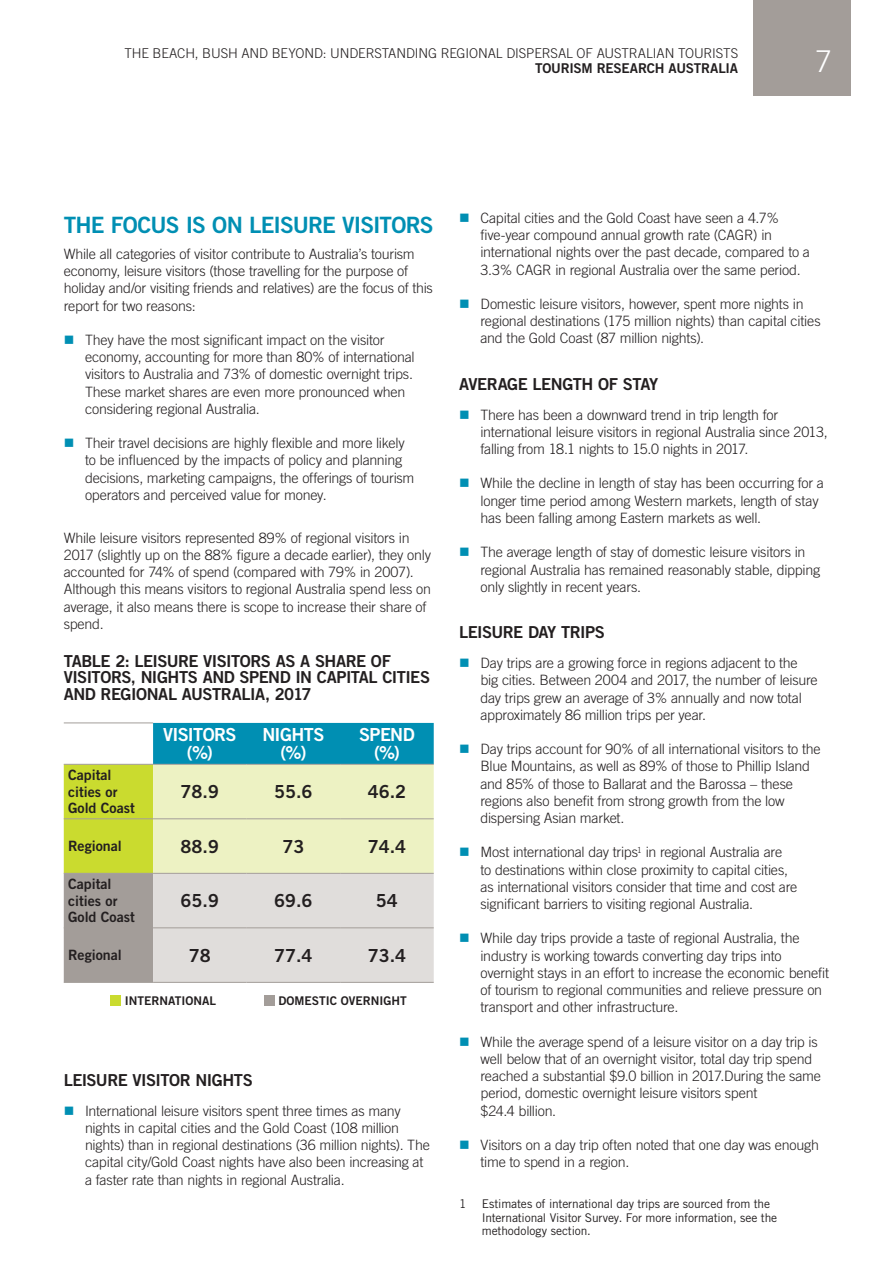
<style>
.page{position:relative;width:893px;height:1263px;background:#fff}
.page>*{position:absolute;margin:0;border:0;box-sizing:border-box;transform-origin:0 0}
.t1{font:300 30px "Trade Gothic LT Std";color:#fff}
.t2{font:22.5px "Trade Gothic LT Std Bd 2";letter-spacing:-.04em;color:#008fb3}
.Table_text{font:18px "Trade Gothic LT Std Bd 2";color:#231f20}
.Table_head{font:18px/17.2px "Trade Gothic LT Std Bd 2";letter-spacing:-.035em;color:#fff;text-align:center}
.t3{font:16.5px/16.5px "Trade Gothic LT Std Bd 2";letter-spacing:-.03em;color:#231f20}
.Body9_5pt{font:300 14.25px/17.2px "Trade Gothic LT Std";letter-spacing:-.015em;color:#231f20}
.Table_text-2{font:14.25px/16.4px "Trade Gothic LT Std Bd 2";color:#231f20}
.t4{font:300 13.5px "Trade Gothic LT Std";letter-spacing:-.01em;color:#231f20}
.t5{font:13.5px "Trade Gothic LT Std Bd 2";letter-spacing:-.015em;color:#231f20}
.footnote{font:12px/13.5px "Trade Gothic LT Std";letter-spacing:-.01em;color:#231f20}
.t6{font:12px "Trade Gothic LT Std Bd 2";color:#231f20}
.s1{color:#008fb3}
</style>
<div class="page">
<div style="left:753px;top:0;width:97px;height:96px;background:#a39d99"></div>
<svg style="left:64px;top:723px;width:370px;height:259px;background:#c1d4b7"></svg>
<hr style="left:64px;top:764px;width:89px;height:1px;background:#a39d99">
<hr style="left:153px;top:764px;width:94px;height:1px;background:#a39d99">
<hr style="left:247px;top:764px;width:93px;height:1px;background:#a39d99">
<hr style="left:340px;top:764px;width:94px;height:1px;background:#a39d99">
<hr style="left:64px;top:818px;width:89px;height:1px;background:#a39d99">
<hr style="left:64px;top:873px;width:89px;height:1px;background:#a39d99">
<hr style="left:64px;top:927px;width:89px;height:1px;background:#a39d99">
<hr style="left:153px;top:818px;width:94px;height:1px;background:#a39d99">
<hr style="left:247px;top:818px;width:93px;height:1px;background:#a39d99">
<hr style="left:340px;top:818px;width:94px;height:1px;background:#a39d99">
<hr style="left:64px;top:982px;width:89px;height:1px;background:#a39d99">
<hr style="left:153px;top:873px;width:94px;height:1px;background:#a39d99">
<hr style="left:247px;top:873px;width:93px;height:1px;background:#a39d99">
<hr style="left:340px;top:873px;width:94px;height:1px;background:#a39d99">
<hr style="left:153px;top:927px;width:94px;height:1px;background:#a39d99">
<hr style="left:247px;top:927px;width:93px;height:1px;background:#a39d99">
<hr style="left:340px;top:927px;width:94px;height:1px;background:#a39d99">
<hr style="left:153px;top:982px;width:94px;height:1px;background:#a39d99">
<hr style="left:247px;top:982px;width:93px;height:1px;background:#a39d99">
<hr style="left:340px;top:982px;width:94px;height:1px;background:#a39d99">
<hr style="left:64px;top:723px;width:89px;height:1px;background:#a39d99">
<div style="left:264px;top:995px;width:11px;height:11px;background:#a39d99"></div>
<div style="left:111px;top:995px;width:10px;height:11px;background:#cadb2f"></div>
<p class="t4" style="left:124px;top:45px;width:615px">THE BEACH, BUSH AND BEYOND: UNDERSTANDING REGIONAL DISPERSAL OF AUSTRALIAN TOURISTS</p>
<p class="t5" style="left:535px;top:59px;width:205px">TOURISM RESEARCH AUSTRALIA</p>
<h1 class="t1" style="left:815px;top:43px;width:18px">7</h1>
<h3 class="t2" style="left:64px;top:211px;width:371px">THE FOCUS IS ON LEISURE VISITORS</h3>
<p class="Body9_5pt" style="left:64px;top:245px;width:371px">While all categories of visitor contribute to Australia’s tourism economy, leisure visitors (those travelling for the purpose of holiday and/or visiting friends and relatives) are the focus of this report for two reasons:</p>
<p class="Body9_5pt" style="left:85px;top:331px;width:331px;text-indent:-21px"><span class="s1">■</span> They have the most significant impact on the visitor economy, accounting for more than 80% of international visitors to Australia and 73% of domestic overnight trips.<br>These market shares are even more pronounced when considering regional Australia.</p>
<p class="Body9_5pt" style="left:85px;top:434px;width:331px;text-indent:-21px"><span class="s1">■</span> Their travel decisions are highly flexible and more likely to be influenced by the impacts of policy and planning decisions, marketing campaigns, the offerings of tourism operators and perceived value for money.</p>
<p class="Body9_5pt" style="left:64px;top:529px;width:369px">While leisure visitors represented 89% of regional visitors in 2017 (slightly up on the 88% figure a decade earlier), they only accounted for 74% of spend (compared with 79% in 2007).<br>Although this means visitors to regional Australia spend less on average, it also means there is scope to increase their share of spend.</p>
<h4 class="t3" style="left:64px;top:652px;width:368px">TABLE 2: LEISURE VISITORS AS A SHARE OF<br>VISITORS, NIGHTS AND SPEND IN CAPITAL CITIES<br>AND REGIONAL AUSTRALIA, 2017</h4>
<p class="Table_head" style="left:163px;top:726px;width:75px">VISITORS (%)</p>
<p class="Table_head" style="left:262px;top:726px;width:64px">NIGHTS (%)</p>
<p class="Table_head" style="left:359px;top:726px;width:57px">SPEND (%)</p>
<p class="Table_text-2" style="left:68px;top:767px;width:68px">Capital cities or<br>Gold Coast</p>
<p class="Table_text" style="left:181px;top:780px;width:40px">78.9</p>
<p class="Table_text" style="left:274px;top:780px;width:40px">55.6</p>
<p class="Table_text" style="left:368px;top:780px;width:40px">46.2</p>
<p class="Table_text-2" style="left:68px;top:838px;width:55px">Regional</p>
<p class="Table_text" style="left:181px;top:835px;width:40px">88.9</p>
<p class="Table_text" style="left:282px;top:835px;width:23px">73</p>
<p class="Table_text" style="left:368px;top:835px;width:40px">74.4</p>
<p class="Table_text-2" style="left:68px;top:876px;width:68px">Capital cities or<br>Gold Coast</p>
<p class="Table_text" style="left:181px;top:889px;width:40px">65.9</p>
<p class="Table_text" style="left:274px;top:889px;width:40px">69.6</p>
<p class="Table_text" style="left:376px;top:889px;width:23px">54</p>
<p class="Table_text-2" style="left:68px;top:947px;width:55px">Regional</p>
<p class="Table_text" style="left:189px;top:944px;width:23px">78</p>
<p class="Table_text" style="left:274px;top:944px;width:40px">77.4</p>
<p class="Table_text" style="left:368px;top:944px;width:40px">73.4</p>
<p class="t6" style="left:125px;top:993px;width:93px">INTERNATIONAL</p>
<p class="t6" style="left:278px;top:993px;width:130px">DOMESTIC OVERNIGHT</p>
<h4 class="t3" style="left:64px;top:1071px;width:191px">LEISURE VISITOR NIGHTS</h4>
<p class="Body9_5pt" style="left:85px;top:1102px;width:346px;text-indent:-21px"><span class="s1">■</span> International leisure visitors spent three times as many nights in capital cities and the Gold Coast (108 million nights) than in regional destinations (36 million nights). The capital city/Gold Coast nights have also been increasing at a faster rate than nights in regional Australia.</p>
<p class="Body9_5pt" style="left:480px;top:209px;width:331px;text-indent:-21px"><span class="s1">■</span> Capital cities and the Gold Coast have seen a 4.7% five-year compound annual growth rate (CAGR) in international nights over the past decade, compared to a 3.3% CAGR in regional Australia over the same period.</p>
<p class="Body9_5pt" style="left:480px;top:295px;width:342px;text-indent:-21px"><span class="s1">■</span> Domestic leisure visitors, however, spent more nights in regional destinations (175 million nights) than capital cities and the Gold Coast (87 million nights).</p>
<h4 class="t3" style="left:459px;top:375px;width:201px">AVERAGE LENGTH OF STAY</h4>
<p class="Body9_5pt" style="left:480px;top:406px;width:349px;text-indent:-21px"><span class="s1">■</span> There has been a downward trend in trip length for international leisure visitors in regional Australia since 2013, falling from 18.1 nights to 15.0 nights in 2017.</p>
<p class="Body9_5pt" style="left:480px;top:475px;width:345px;text-indent:-21px"><span class="s1">■</span> While the decline in length of stay has been occurring for a longer time period among Western markets, length of stay has been falling among Eastern markets as well.</p>
<p class="Body9_5pt" style="left:480px;top:543px;width:341px;text-indent:-21px"><span class="s1">■</span> The average length of stay of domestic leisure visitors in regional Australia has remained reasonably stable, dipping only slightly in recent years.</p>
<h4 class="t3" style="left:459px;top:624px;width:147px">LEISURE DAY TRIPS</h4>
<p class="Body9_5pt" style="left:480px;top:654px;width:339px;text-indent:-21px"><span class="s1">■</span> Day trips are a growing force in regions adjacent to the big cities. Between 2004 and 2017, the number of leisure day trips grew an average of 3% annually and now total approximately 86 million trips per year.</p>
<p class="Body9_5pt" style="left:480px;top:740px;width:342px;text-indent:-21px"><span class="s1">■</span> Day trips account for 90% of all international visitors to the Blue Mountains, as well as 89% of those to Phillip Island and 85% of those to Ballarat and the Barossa – these regions also benefit from strong growth from the low dispersing Asian market.</p>
<p class="Body9_5pt" style="left:480px;top:843px;width:318px;text-indent:-21px"><span class="s1">■</span> Most international day trips<sup>1</sup> in regional Australia are<br>to destinations within close proximity to capital cities, as international visitors consider that time and cost are significant barriers to visiting regional Australia.</p>
<p class="Body9_5pt" style="left:480px;top:929px;width:350px;text-indent:-21px"><span class="s1">■</span> While day trips provide a taste of regional Australia, the industry is working towards converting day trips into overnight stays in an effort to increase the economic benefit of tourism to regional communities and relieve pressure on transport and other infrastructure.</p>
<p class="Body9_5pt" style="left:480px;top:1033px;width:342px;text-indent:-21px"><span class="s1">■</span> While the average spend of a leisure visitor on a day trip is well below that of an overnight visitor, total day trip spend reached a substantial $9.0 billion in 2017.During the same period, domestic overnight leisure visitors spent<br>$24.4 billion.</p>
<p class="Body9_5pt" style="left:480px;top:1136px;width:340px;text-indent:-21px"><span class="s1">■</span> Visitors on a day trip often noted that one day was enough time to spend in a region.</p>
<p class="footnote" style="left:459px;top:1197px;width:9px">1</p>
<p class="footnote" style="left:482px;top:1197px;width:297px">Estimates of international day trips are sourced from the<br>International Visitor Survey. For more information, see the methodology section.</p>
</div>
